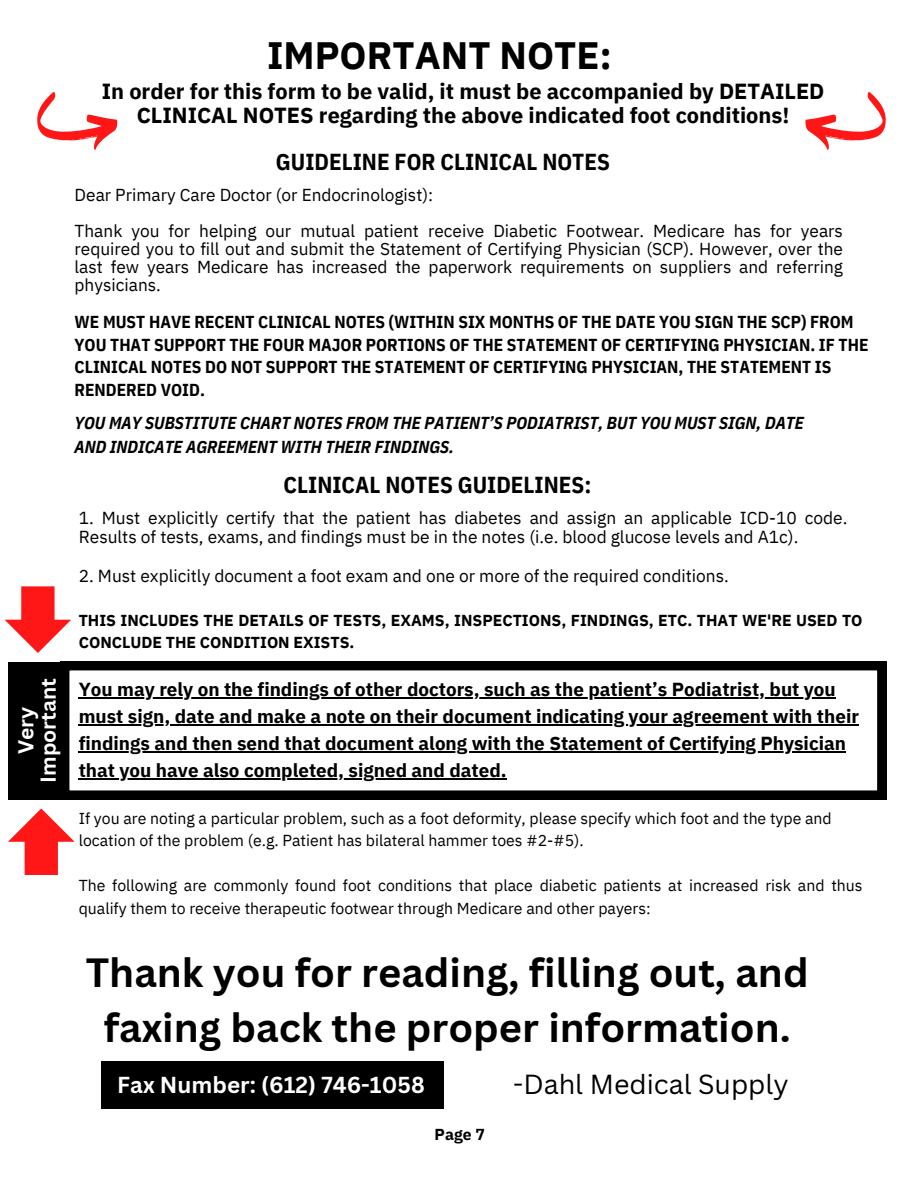
<style>
.page{position:relative;width:918px;height:1188px;background:#fff}
.page>*{position:absolute;margin:0;border:0;box-sizing:border-box;transform-origin:0 0}
.t1{font:700 39.75px/55.2px "Canva Sans";color:#000;text-align:center}
.t2{font:700 38.1px "IBM Plex Sans";color:#000}
.t3{font:26.85px "Canva Sans";color:#000}
.t4{font:700 23.1px "IBM Plex Sans Cond";color:#000}
.t5{font:700 22.5px "Canva Sans";color:#fff}
.t6{font:700 21.75px/24.8px "IBM Plex Sans";color:#000;text-align:center}
.t7{font:700 21px/22.5px "Canva Sans";color:#fff;text-align:center}
.t8{font:700 18.9px "IBM Plex Sans";color:#000}
.t9{font:17.4px/19.2px "IBM Plex Sans";color:#000}
.t10{font:17.25px/18px "IBM Plex Sans";color:#000;text-align:justify}
.t11{font:700 17.25px/22.5px "IBM Plex Sans Cond";color:#000}
.t12{font:italic 700 17.25px/24.8px "IBM Plex Sans Cond";color:#000}
.t13{font:15.9px/22.5px "IBM Plex Sans";color:#000}
.t14{font:700 15.9px/22.5px "IBM Plex Sans";color:#000}
</style>
<div class="page">
<svg style="left:37px;top:92px;width:80px;height:58px"></svg>
<svg style="left:805px;top:92px;width:81px;height:58px"></svg>
<svg style="left:60px;top:661px;width:826px;height:138px"></svg>
<div style="left:8px;top:662px;width:60px;height:137px;background:#000"></div>
<svg style="left:5px;top:586px;width:66px;height:67px"></svg>
<svg style="left:8px;top:808px;width:67px;height:67px"></svg>
<div style="left:102px;top:1062px;width:342px;height:47px;background:#000"></div>
<hr style="left:79px;top:698px;width:757px;height:1px;background:#000">
<hr style="left:79px;top:725px;width:780px;height:1px;background:#000">
<hr style="left:79px;top:752px;width:767px;height:1px;background:#000">
<hr style="left:79px;top:779px;width:428px;height:1px;background:#000">
<h3 class="t7" style="left:14px;top:783px;width:106px;rotate:-90deg">Very<br>Important</h3>
<p class="t2" style="left:267px;top:30px;width:347px">IMPORTANT NOTE:</p>
<p class="t6" style="left:102px;top:78px;width:724px">In order for this form to be valid, it must be accompanied by DETAILED<br>CLINICAL NOTES regarding the above indicated foot conditions!</p>
<h5 class="t4" style="left:276px;top:147px;width:335px">GUIDELINE FOR CLINICAL NOTES</h5>
<h4 class="t10" style="left:75px;top:186px;width:360px">Dear Primary Care Doctor (or Endocrinologist):</h4>
<p class="t10" style="left:75px;top:222px;width:770px">Thank you for helping our mutual patient receive Diabetic Footwear. Medicare has for years required you to fill out and submit the Statement of Certifying Physician (SCP). However, over the last few years Medicare has increased the paperwork requirements on suppliers and referring physicians.</p>
<p class="t11" style="left:75px;top:311px;width:795px">WE MUST HAVE RECENT CLINICAL NOTES (WITHIN SIX MONTHS OF THE DATE YOU SIGN THE SCP) FROM YOU THAT SUPPORT THE FOUR MAJOR PORTIONS OF THE STATEMENT OF CERTIFYING PHYSICIAN. IF THE CLINICAL NOTES DO NOT SUPPORT THE STATEMENT OF CERTIFYING PHYSICIAN, THE STATEMENT IS RENDERED VOID.</p>
<p class="t12" style="left:75px;top:410px;width:731px">YOU MAY SUBSTITUTE CHART NOTES FROM THE PATIENT’S PODIATRIST, BUT YOU MUST SIGN, DATE<br>AND INDICATE AGREEMENT WITH THEIR FINDINGS.</p>
<h1 class="t4" style="left:284px;top:470px;width:309px">CLINICAL NOTES GUIDELINES:</h1>
<p class="t9" style="left:79px;top:508px;width:770px">1. Must explicitly certify that the patient has diabetes and assign an applicable ICD-10 code.<br>Results of tests, exams, and findings must be in the notes (i.e. blood glucose levels and A1c).</p>
<h5 class="t9" style="left:79px;top:565px;width:652px">2. Must explicitly document a foot exam and one or more of the required conditions.</h5>
<h4 class="t14" style="left:79px;top:608px;width:785px">THIS INCLUDES THE DETAILS OF TESTS, EXAMS, INSPECTIONS, FINDINGS, ETC. THAT WE'RE USED TO<br>CONCLUDE THE CONDITION EXISTS.</h4>
<p class="t8" style="left:79px;top:677px;width:759px">You may rely on the findings of other doctors, such as the patient’s Podiatrist, but you</p>
<p class="t8" style="left:79px;top:704px;width:782px">must sign, date and make a note on their document indicating your agreement with their</p>
<p class="t8" style="left:79px;top:731px;width:769px">findings and then send that document along with the Statement of Certifying Physician</p>
<p class="t8" style="left:79px;top:758px;width:430px">that you have also completed, signed and dated.</p>
<p class="t13" style="left:79px;top:806px;width:755px">If you are noting a particular problem, such as a foot deformity, please specify which foot and the type and location of the problem (e.g. Patient has bilateral hammer toes #2-#5).</p>
<p class="t13" style="left:79px;top:874px;width:785px">The following are commonly found foot conditions that place diabetic patients at increased risk and thus</p>
<p class="t13" style="left:79px;top:896px;width:574px">qualify them to receive therapeutic footwear through Medicare and other payers:</p>
<h2 class="t1" style="left:86px;top:944px;width:724px">Thank you for reading, filling out, and faxing back the proper information.</h2>
<h5 class="t3" style="left:513px;top:1065px;width:277px">-Dahl Medical Supply</h5>
<p class="t5" style="left:117px;top:1069px;width:309px">Fax Number: (612) 746-1058</p>
<h6 class="t14" style="left:435px;top:1123px;width:52px">Page 7</h6>
</div>
